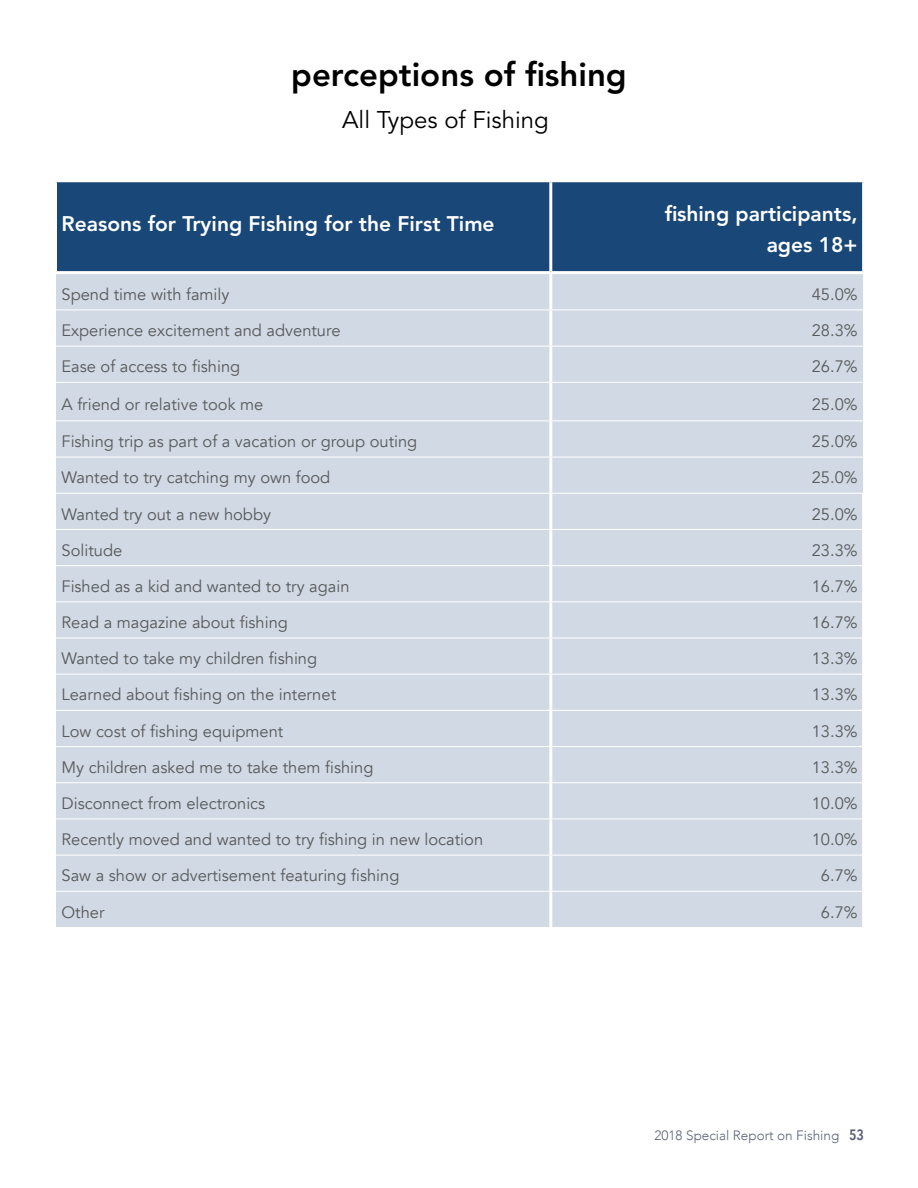
<style>
.page{position:relative;width:918px;height:1188px;background:#fff}
.page>*{position:absolute;margin:0;border:0;box-sizing:border-box;transform-origin:0 0}
.t1{font:800 33px "Avenir LT Std";color:#000}
.t2{font:24px "Avenir LT Std";color:#000}
.t3{font:800 21px/31.5px "Avenir LT Std";color:#fff;text-align:right}
.t4{font:16.5px "Avenir";color:#58595b}
.t5{font:300 13.5px "Avenir";color:#5b6278}
.s1{font-family:"Avenir Next Condensed";font-weight:600;font-size:15px}
</style>
<div class="page">
<div style="left:57px;top:182px;width:805px;height:89px;background:#184778"></div>
<div style="left:56px;top:274px;width:807px;height:653px;background:#d1dae4"></div>
<div style="left:56px;top:311px;width:807px;height:35px;background:#d1dae4"></div>
<hr style="left:549px;top:274px;width:3px;height:36px;background:#fff">
<hr style="left:549px;top:310px;width:3px;height:36px;background:#fff">
<hr style="left:549px;top:346px;width:3px;height:36px;background:#fff">
<hr style="left:549px;top:383px;width:3px;height:37px;background:#fff">
<hr style="left:549px;top:421px;width:3px;height:36px;background:#fff">
<hr style="left:549px;top:457px;width:3px;height:36px;background:#fff">
<hr style="left:55px;top:310px;width:496px;height:1px;background:#fff">
<hr style="left:551px;top:310px;width:313px;height:1px;background:#fff">
<hr style="left:55px;top:346px;width:496px;height:1px;background:#fff">
<hr style="left:551px;top:346px;width:313px;height:1px;background:#fff">
<hr style="left:55px;top:382px;width:496px;height:1px;background:#fff">
<hr style="left:551px;top:382px;width:313px;height:1px;background:#fff">
<hr style="left:55px;top:420px;width:496px;height:1px;background:#fff">
<hr style="left:551px;top:420px;width:313px;height:1px;background:#fff">
<hr style="left:55px;top:457px;width:496px;height:1px;background:#fff">
<hr style="left:551px;top:457px;width:313px;height:1px;background:#fff">
<hr style="left:549px;top:182px;width:3px;height:89px;background:#fff">
<hr style="left:55px;top:493px;width:496px;height:1px;background:#fff">
<hr style="left:551px;top:493px;width:313px;height:1px;background:#fff">
<hr style="left:549px;top:494px;width:3px;height:35px;background:#fff">
<hr style="left:862px;top:494px;width:3px;height:35px;background:#fff">
<hr style="left:549px;top:530px;width:3px;height:35px;background:#fff">
<hr style="left:862px;top:529px;width:3px;height:37px;background:#fff">
<hr style="left:549px;top:566px;width:3px;height:35px;background:#fff">
<hr style="left:862px;top:566px;width:3px;height:36px;background:#fff">
<hr style="left:549px;top:602px;width:3px;height:36px;background:#fff">
<hr style="left:862px;top:602px;width:3px;height:36px;background:#fff">
<hr style="left:549px;top:638px;width:3px;height:36px;background:#fff">
<hr style="left:862px;top:638px;width:3px;height:36px;background:#fff">
<hr style="left:549px;top:675px;width:3px;height:35px;background:#fff">
<hr style="left:862px;top:674px;width:3px;height:36px;background:#fff">
<hr style="left:549px;top:711px;width:3px;height:35px;background:#fff">
<hr style="left:862px;top:710px;width:3px;height:37px;background:#fff">
<hr style="left:549px;top:747px;width:3px;height:35px;background:#fff">
<hr style="left:862px;top:747px;width:3px;height:36px;background:#fff">
<hr style="left:549px;top:783px;width:3px;height:36px;background:#fff">
<hr style="left:862px;top:783px;width:3px;height:36px;background:#fff">
<hr style="left:549px;top:819px;width:3px;height:36px;background:#fff">
<hr style="left:862px;top:819px;width:3px;height:36px;background:#fff">
<hr style="left:549px;top:855px;width:3px;height:36px;background:#fff">
<hr style="left:549px;top:892px;width:3px;height:35px;background:#fff">
<hr style="left:862px;top:855px;width:3px;height:36px;background:#fff">
<hr style="left:862px;top:891px;width:3px;height:36px;background:#fff">
<hr style="left:55px;top:529px;width:496px;height:1px;background:#fff">
<hr style="left:551px;top:529px;width:311px;height:1px;background:#fff">
<hr style="left:55px;top:565px;width:496px;height:1px;background:#fff">
<hr style="left:551px;top:565px;width:311px;height:1px;background:#fff">
<hr style="left:55px;top:601px;width:496px;height:1px;background:#fff">
<hr style="left:551px;top:601px;width:311px;height:1px;background:#fff">
<hr style="left:55px;top:638px;width:496px;height:1px;background:#fff">
<hr style="left:551px;top:638px;width:311px;height:1px;background:#fff">
<hr style="left:55px;top:674px;width:496px;height:1px;background:#fff">
<hr style="left:551px;top:674px;width:311px;height:1px;background:#fff">
<hr style="left:55px;top:710px;width:496px;height:1px;background:#fff">
<hr style="left:551px;top:710px;width:311px;height:1px;background:#fff">
<hr style="left:55px;top:746px;width:496px;height:1px;background:#fff">
<hr style="left:551px;top:746px;width:311px;height:1px;background:#fff">
<hr style="left:55px;top:782px;width:496px;height:1px;background:#fff">
<hr style="left:551px;top:782px;width:311px;height:1px;background:#fff">
<hr style="left:55px;top:819px;width:496px;height:1px;background:#fff">
<hr style="left:551px;top:819px;width:311px;height:1px;background:#fff">
<hr style="left:55px;top:855px;width:496px;height:1px;background:#fff">
<hr style="left:551px;top:855px;width:311px;height:1px;background:#fff">
<hr style="left:55px;top:891px;width:496px;height:1px;background:#fff">
<hr style="left:551px;top:891px;width:311px;height:1px;background:#fff">
<h1 class="t1" style="left:291px;top:55px;width:337px">perceptions of fishing</h1>
<h2 class="t2" style="left:342px;top:105px;width:208px">All Types of Fishing</h2>
<p class="t3" style="left:62px;top:208px;width:435px">Reasons for Trying Fishing for the First Time</p>
<p class="t3" style="left:665px;top:198px;width:194px">fishing participants, ages 18+</p>
<p class="t4" style="left:62px;top:285px;width:170px">Spend time with family</p>
<p class="t4" style="left:812px;top:285px;width:47px">45.0%</p>
<p class="t4" style="left:62px;top:321px;width:281px">Experience excitement and adventure</p>
<p class="t4" style="left:812px;top:321px;width:47px">28.3%</p>
<p class="t4" style="left:62px;top:357px;width:180px">Ease of access to fishing</p>
<p class="t4" style="left:812px;top:357px;width:47px">26.7%</p>
<p class="t4" style="left:62px;top:394px;width:203px">A friend or relative took me</p>
<p class="t4" style="left:812px;top:394px;width:47px">25.0%</p>
<p class="t4" style="left:62px;top:432px;width:357px">Fishing trip as part of a vacation or group outing</p>
<p class="t4" style="left:812px;top:432px;width:47px">25.0%</p>
<p class="t4" style="left:62px;top:468px;width:270px">Wanted to try catching my own food</p>
<p class="t4" style="left:812px;top:468px;width:47px">25.0%</p>
<p class="t4" style="left:62px;top:504px;width:211px">Wanted try out a new hobby</p>
<p class="t4" style="left:812px;top:504px;width:47px">25.0%</p>
<p class="t4" style="left:62px;top:540px;width:62px">Solitude</p>
<p class="t4" style="left:812px;top:540px;width:47px">23.3%</p>
<p class="t4" style="left:62px;top:576px;width:290px">Fished as a kid and wanted to try again</p>
<p class="t4" style="left:812px;top:576px;width:47px">16.7%</p>
<p class="t4" style="left:62px;top:613px;width:228px">Read a magazine about fishing</p>
<p class="t4" style="left:812px;top:613px;width:47px">16.7%</p>
<p class="t4" style="left:62px;top:649px;width:257px">Wanted to take my children fishing</p>
<p class="t4" style="left:812px;top:649px;width:47px">13.3%</p>
<p class="t4" style="left:62px;top:685px;width:276px">Learned about fishing on the internet</p>
<p class="t4" style="left:812px;top:685px;width:47px">13.3%</p>
<p class="t4" style="left:62px;top:721px;width:223px">Low cost of fishing equipment</p>
<p class="t4" style="left:812px;top:721px;width:47px">13.3%</p>
<p class="t4" style="left:62px;top:757px;width:314px">My children asked me to take them fishing</p>
<p class="t4" style="left:812px;top:757px;width:47px">13.3%</p>
<p class="t4" style="left:62px;top:794px;width:205px">Disconnect from electronics</p>
<p class="t4" style="left:812px;top:794px;width:47px">10.0%</p>
<p class="t4" style="left:62px;top:830px;width:423px">Recently moved and wanted to try fishing in new location</p>
<p class="t4" style="left:812px;top:830px;width:47px">10.0%</p>
<p class="t4" style="left:62px;top:866px;width:339px">Saw a show or advertisement featuring fishing</p>
<p class="t4" style="left:821px;top:866px;width:38px">6.7%</p>
<p class="t4" style="left:62px;top:902px;width:45px">Other</p>
<p class="t4" style="left:821px;top:902px;width:38px">6.7%</p>
<p class="t5" style="left:655px;top:1127px;width:211px">2018 Special Report on Fishing <span class="s1">53</span></p>
</div>
